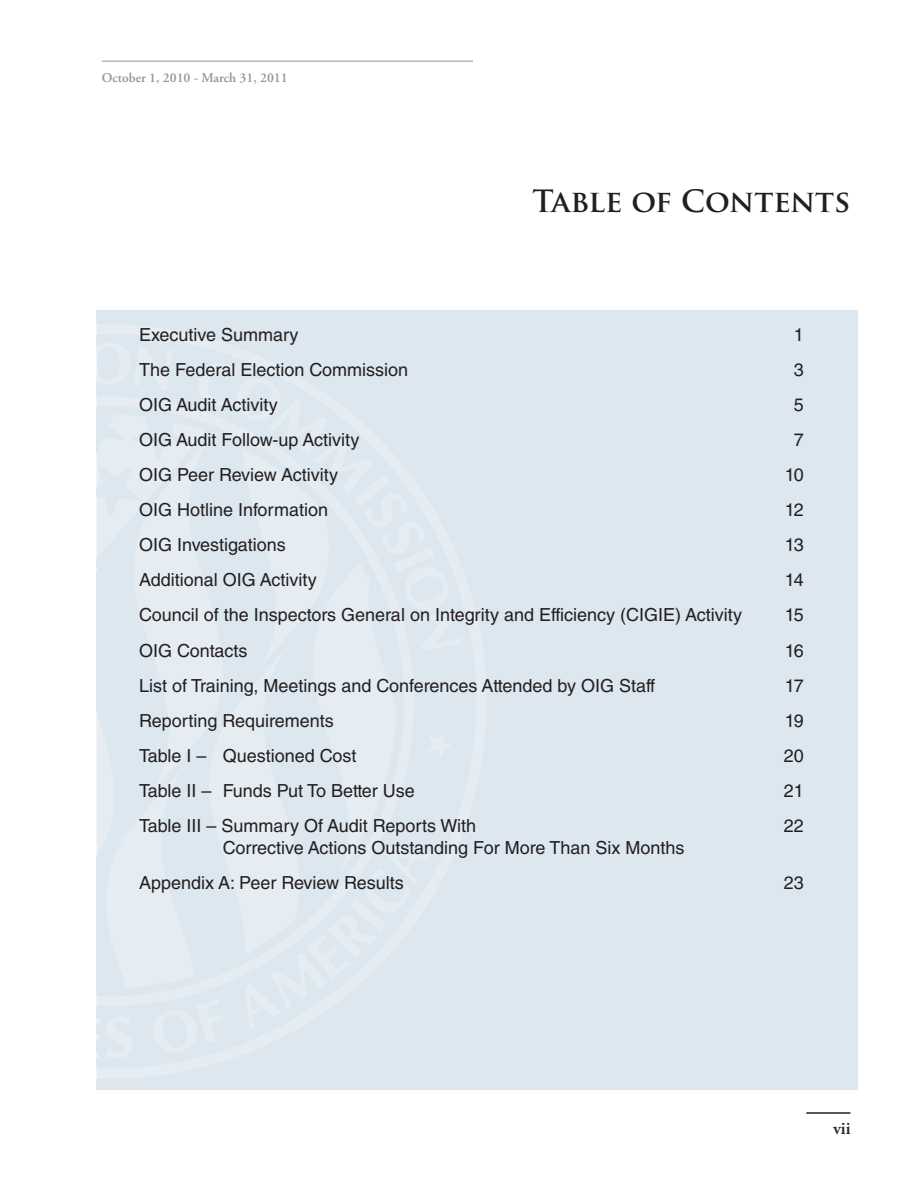
<style>
.page{position:relative;width:918px;height:1188px;background:#fff}
.page>*{position:absolute;margin:0;border:0;box-sizing:border-box;transform-origin:0 0}
.t1{font:700 30px "Trajan Pro";color:#231f20}
.t2{font:18px/35.1px "Helvetica LT Std";color:#231f20}
.t3{font:18px/35.1px "Helvetica LT Std";letter-spacing:-.04em;color:#231f20;text-align:center}
.t4{font:600 18px "Adobe Garamond Pro";color:#231f20}
.t5{font:600 13.5px "Adobe Garamond Pro";color:#939598}
</style>
<div class="page">
<div style="left:97px;top:310px;width:761px;height:780px;background:#dce7ef"></div>
<hr style="left:806px;top:1112px;width:45px;height:2px;background:#231f20">
<hr style="left:102px;top:61px;width:371px;height:1px;background:#939598">
<p class="t5" style="left:102px;top:70px;width:187px">October 1, 2010 - March 31, 2011</p>
<h2 class="t1" style="left:533px;top:182px;width:319px">Table of Contents</h2>
<p class="t2" style="left:139px;top:317px;width:605px">Executive Summary<br>The Federal Election Commission<br>OIG Audit Activity<br>OIG Audit Follow-up Activity<br>OIG Peer Review Activity<br>OIG Hotline Information<br>OIG Investigations<br>Additional OIG Activity<br>Council of the Inspectors General on Integrity and Efficiency (CIGIE) Activity<br>OIG Contacts<br>List of Training, Meetings and Conferences Attended by OIG Staff<br>Reporting Requirements<br>Table I – Questioned Cost<br>Table II – Funds Put To Better Use<br>Table III – Summary Of Audit Reports With</p>
<p class="t2" style="left:139px;top:830px;width:547px;text-indent:84px">Corrective Actions Outstanding For More Than Six Months<br>Appendix A: Peer Review Results</p>
<p class="t3" style="left:784px;top:317px;width:22px">1<br>3<br>5<br>7<br>10<br>12<br>13<br>14<br>15<br>16<br>17<br>19<br>20<br>21<br>22</p>
<p class="t2" style="left:784px;top:865px;width:22px">23</p>
<p class="t4" style="left:833px;top:1118px;width:19px">vii</p>
</div>
